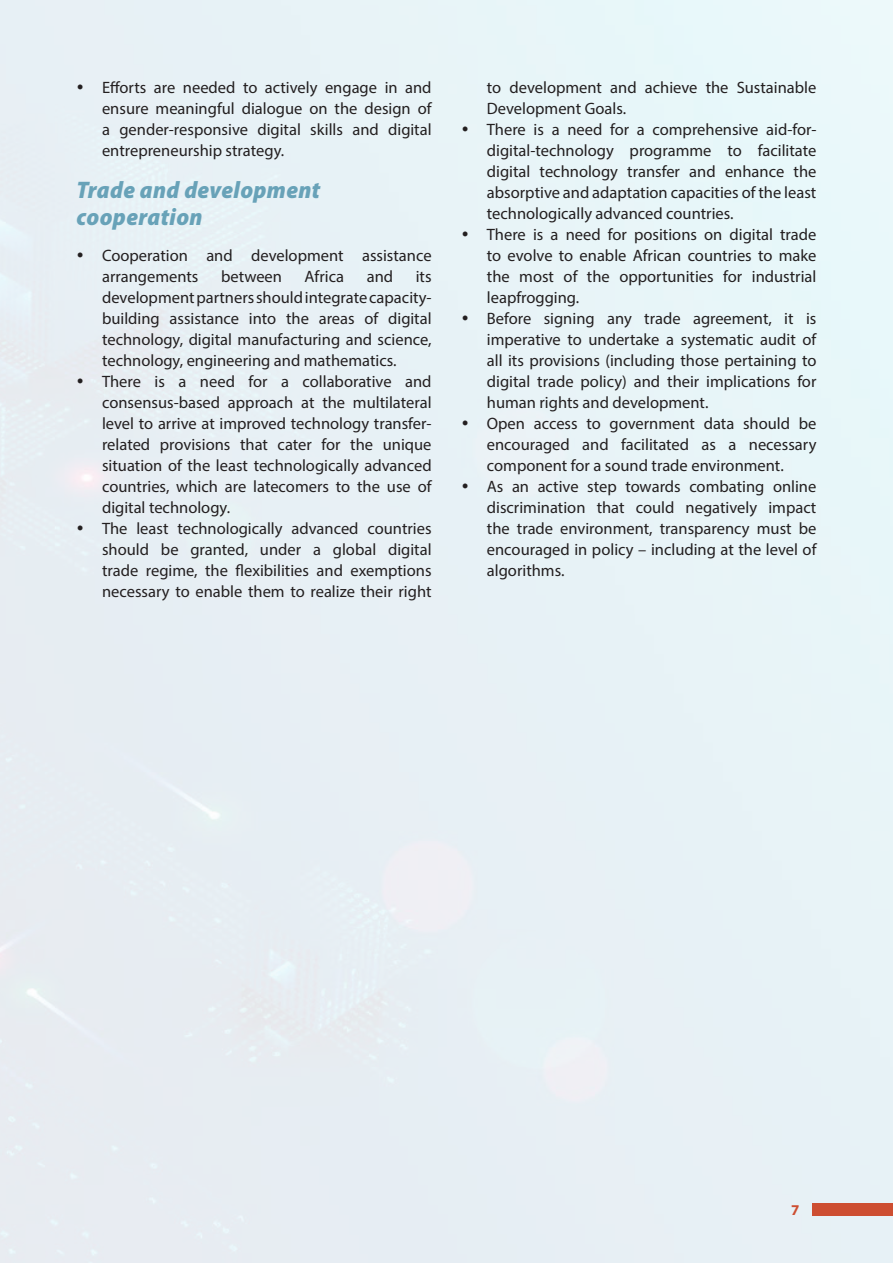
<style>
.page{position:relative;width:893px;height:1263px;background:#fff}
.page>*{position:absolute;margin:0;border:0;box-sizing:border-box;transform-origin:0 0}
._04_Subhead1{font:italic 900 semi-condensed 24px/27px "Myriad Pro";letter-spacing:.015em;color:#68a2b8}
.t1{font:16.5px/21px "Myriad Pro";color:#231f20;text-align:justify}
.t2{font:700 15px "Myriad Pro";color:#cd4e31}
</style>
<div class="page">
<div style="left:812px;top:1203px;width:81px;height:13px;background:#cd4e31"></div>
<svg style="left:78px;top:85px;width:5px;height:4px"></svg>
<svg style="left:78px;top:253px;width:5px;height:4px"></svg>
<svg style="left:78px;top:379px;width:5px;height:4px"></svg>
<svg style="left:78px;top:526px;width:5px;height:4px"></svg>
<svg style="left:463px;top:127px;width:5px;height:4px"></svg>
<svg style="left:463px;top:232px;width:5px;height:4px"></svg>
<svg style="left:463px;top:316px;width:5px;height:4px"></svg>
<svg style="left:463px;top:421px;width:5px;height:4px"></svg>
<svg style="left:463px;top:484px;width:5px;height:4px"></svg>
<p class="t1" style="left:102px;top:77px;width:331px">Efforts are needed to actively engage in and ensure meaningful dialogue on the design of a gender-responsive digital skills and digital entrepreneurship strategy.</p>
<p class="_04_Subhead1" style="left:77px;top:176px;width:245px">Trade and development cooperation</p>
<p class="t1" style="left:102px;top:245px;width:331px">Cooperation and development assistance arrangements</p>
<p class="t1" style="left:221px;top:266px;width:62px">between</p>
<p class="t1" style="left:305px;top:266px;width:41px">Africa</p>
<p class="t1" style="left:367px;top:266px;width:28px">and</p>
<p class="t1" style="left:102px;top:266px;width:331px;text-indent:314px">its development partners should integrate capacity&shy;building assistance into the areas of digital technology, digital manufacturing and science, technology, engineering and mathematics.</p>
<p class="t1" style="left:102px;top:371px;width:331px">There is a need for a collaborative and consensus-based approach at the multilateral level to arrive at improved technology transfer&shy;related provisions that cater for the unique situation of the least technologically advanced countries, which are latecomers to the use of digital technology.</p>
<p class="t1" style="left:102px;top:518px;width:331px">The least technologically advanced countries should be granted, under a global digital trade regime, the flexibilities and exemptions necessary to enable them to realize their right</p>
<p class="t1" style="left:487px;top:77px;width:331px">to development and achieve the Sustainable<br>Development Goals.</p>
<p class="t1" style="left:487px;top:119px;width:331px">There is a need for a comprehensive aid-for&shy;digital-technology programme to facilitate digital technology transfer and enhance the absorptive and adaptation capacities of the least technologically advanced countries.</p>
<p class="t1" style="left:487px;top:224px;width:331px">There is a need for positions on digital trade to evolve to enable African countries to make the most of the opportunities for industrial leapfrogging.</p>
<p class="t1" style="left:487px;top:308px;width:331px">Before signing any trade agreement, it is imperative to undertake a systematic audit of all its provisions (including those pertaining to digital trade policy) and their implications for human rights and development.</p>
<p class="t1" style="left:487px;top:413px;width:331px">Open access to government data should be encouraged and facilitated as a necessary component for a sound trade environment.</p>
<p class="t1" style="left:487px;top:476px;width:331px">As an active step towards combating online discrimination that could negatively impact the trade environment, transparency must be encouraged in policy – including at the level of algorithms.</p>
<p class="t2" style="left:791px;top:1200px;width:10px">7</p>
</div>
